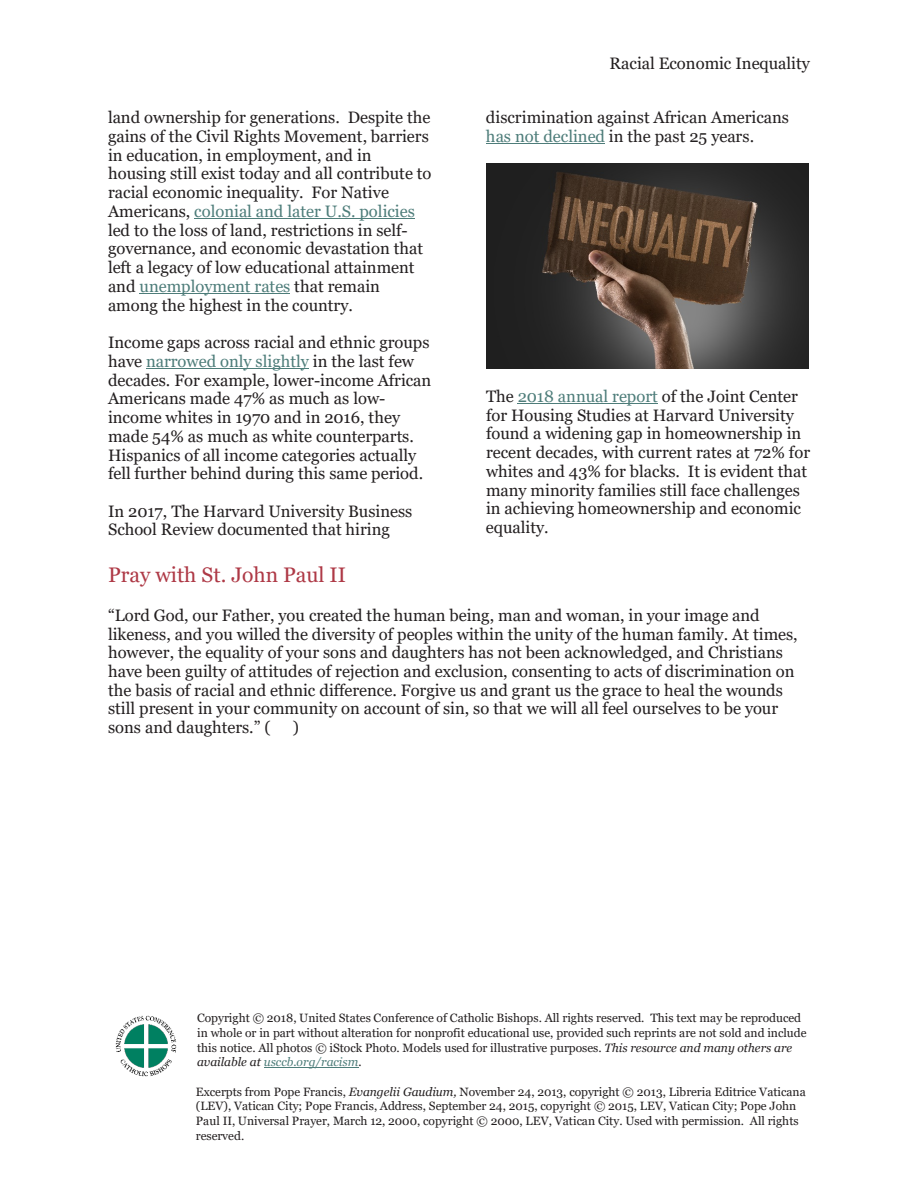
<style>
.page{position:relative;width:918px;height:1188px;background:#fff}
.page>*{position:absolute;margin:0;border:0;box-sizing:border-box;transform-origin:0 0}
.t1{font:21px "Georgia";color:#ae3946}
.t2{font:16.5px/18.8px "Georgia";color:#231f20}
.t3{font:12px/14.7px "Georgia";color:#231f20}
.s1{color:#4e7d7a}
.s2{font-style:italic}
.s3{font-style:italic;color:#4e7d7a}
</style>
<div class="page">
<hr style="left:264px;top:1067px;width:94px;height:1px;background:#4e7d7a">
<img style="left:115px;top:1015px;width:62px;height:62px">
<hr style="left:194px;top:218px;width:221px;height:1px;background:#4e7d7a">
<hr style="left:140px;top:293px;width:150px;height:1px;background:#4e7d7a">
<hr style="left:146px;top:368px;width:163px;height:1px;background:#4e7d7a">
<hr style="left:486px;top:143px;width:119px;height:1px;background:#4e7d7a">
<hr style="left:518px;top:403px;width:140px;height:1px;background:#4e7d7a">
<img style="left:486px;top:163px;width:323px;height:205px">
<p class="t2" style="left:108px;top:108px;width:325px">land ownership for generations. Despite the gains of the Civil Rights Movement, barriers in education, in employment, and in housing still exist today and all contribute to racial economic inequality. For Native Americans, <span class="s1">colonial and later U.S. policies </span>led to the loss of land, restrictions in self&shy;governance, and economic devastation that left a legacy of low educational attainment and <span class="s1">unemployment rates</span> that remain among the highest in the country.</p>
<p class="t2" style="left:108px;top:333px;width:325px">Income gaps across racial and ethnic groups have <span class="s1">narrowed only slightly</span> in the last few decades. For example, lower-income African Americans made 47% as much as low&shy;income whites in 1970 and in 2016, they made 54% as much as white counterparts.<br>Hispanics of all income categories actually fell further behind during this same period.</p>
<p class="t2" style="left:108px;top:502px;width:306px">In 2017, The Harvard University Business<br>School Review documented that hiring</p>
<p class="t2" style="left:609px;top:54px;width:202px">Racial Economic Inequality</p>
<p class="t2" style="left:486px;top:108px;width:305px">discrimination against African Americans <span class="s1">has not declined</span> in the past 25 years.</p>
<p class="t2" style="left:486px;top:387px;width:326px">The <span class="s1">2018 annual report</span> of the Joint Center for Housing Studies at Harvard University found a widening gap in homeownership in recent decades, with current rates at 72% for whites and 43% for blacks. It is evident that many minority families still face challenges in achieving homeownership and economic equality.</p>
<p class="t1" style="left:108px;top:562px;width:240px">Pray with St. John Paul II</p>
<p class="t2" style="left:108px;top:606px;width:691px">“Lord God, our Father, you created the human being, man and woman, in your image and likeness, and you willed the diversity of peoples within the unity of the human family. At times, however, the equality of your sons and daughters has not been acknowledged, and Christians have been guilty of attitudes of rejection and exclusion, consenting to acts of discrimination on the basis of racial and ethnic difference. Forgive us and grant us the grace to heal the wounds still present in your community on account of sin, so that we will all feel ourselves to be your sons and daughters.” (</p>
<p class="t2" style="left:293px;top:718px;width:8px">)</p>
<p class="t3" style="left:197px;top:1011px;width:611px">Copyright © 2018, United States Conference of Catholic Bishops. All rights reserved. This text may be reproduced in whole or in part without alteration for nonprofit educational use, provided such reprints are not sold and include this notice. All photos © iStock Photo. Models used for illustrative purposes. <span class="s2">This resource and many others are available at</span> <span class="s3">usccb.org/racism</span><span class="s2">.</span></p>
<p class="t3" style="left:196px;top:1084px;width:611px">Excerpts from Pope Francis, <span class="s2">Evangelii Gaudium,</span> November 24, 2013, copyright © 2013, Libreria Editrice Vaticana (LEV), Vatican City; Pope Francis, Address, September 24, 2015, copyright © 2015, LEV, Vatican City; Pope John Paul II, Universal Prayer, March 12, 2000, copyright © 2000, LEV, Vatican City. Used with permission. All rights reserved.</p>
</div>
